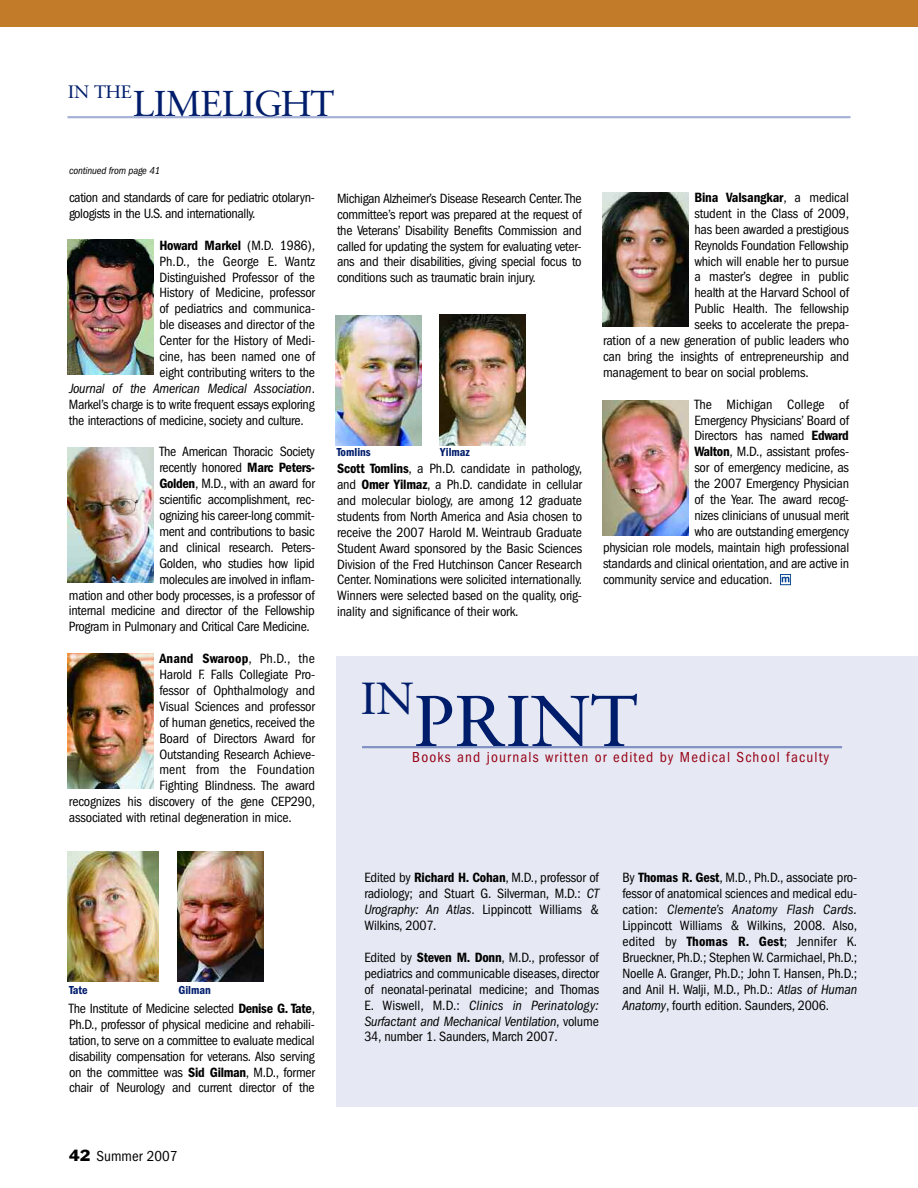
<style>
.page{position:relative;width:918px;height:1188px;background:#fff}
.page>*{position:absolute;margin:0;border:0;box-sizing:border-box;transform-origin:0 0}
.t1{font:72px "Sabon";color:#001d6c}
.t2{font:45px "Sabon";color:#001d6c}
.t3{font:36px "Sabon";letter-spacing:-.02em;color:#001d6c}
.t4{font:18px "Sabon";color:#001d6c}
.t5{font:condensed 15px "Franklin Gothic";letter-spacing:.075em;color:#970116}
.t6{font:condensed 15px "Franklin Gothic";color:#000}
.t7{font:condensed 13.95px/15.9px "Franklin Gothic";letter-spacing:-.015em;color:#000;text-align:justify}
.t8{font:600 condensed 13.95px "Franklin Gothic";letter-spacing:-.01em;color:#000}
.t9{font:condensed 13.95px "Franklin Gothic";letter-spacing:.005em;color:#000}
.t10{font:italic condensed 13.95px "Franklin Gothic";letter-spacing:-.01em;color:#000}
.t11{font:600 condensed 13.95px "Franklin Gothic";letter-spacing:.01em;color:#000}
.t12{font:condensed 13.95px "Franklin Gothic";letter-spacing:.01em;color:#000}
.t13{font:600 condensed 12px "Franklin Gothic";color:#001d6c}
.t14{font:italic condensed 10.5px "Franklin Gothic";letter-spacing:-.01em;color:#000}
.s1{font-weight:400}
.s2{font-style:normal}
.s3{font-weight:600}
.s4{font-style:italic}
.s5{font-stretch:normal}
</style>
<div class="page">
<div style="left:0;top:0;width:918px;height:27px;background:#c27c29"></div>
<hr style="left:68px;top:116px;width:782px;height:2px;background:#a7b3d6">
<img style="left:68px;top:240px;width:85px;height:135px">
<img style="left:68px;top:448px;width:85px;height:135px">
<img style="left:68px;top:653px;width:85px;height:135px">
<img style="left:68px;top:851px;width:91px;height:131px">
<img style="left:177px;top:851px;width:86px;height:131px">
<img style="left:336px;top:315px;width:85px;height:131px">
<img style="left:440px;top:315px;width:85px;height:130px">
<div style="left:337px;top:656px;width:581px;height:451px;background:#e6e9f3"></div>
<hr style="left:362px;top:746px;width:480px;height:2px;background:#8192c4">
<div style="left:780px;top:574px;width:11px;height:11px;border:1px solid #074694"></div>
<svg style="left:782px;top:577px;width:7px;height:5px"></svg>
<img style="left:603px;top:192px;width:85px;height:135px">
<img style="left:603px;top:400px;width:85px;height:136px">
<p class="t4" style="left:68px;top:84px;width:65px">IN THE</p>
<h3 class="t3" style="left:133px;top:89px;width:203px">LIMELIGHT</h3>
<p class="t14" style="left:69px;top:167px;width:93px">continued from page 41</p>
<p class="t7" style="left:69px;top:191px;width:247px">cation and standards of care for pediatric otolaryn&shy;gologists in the U.S. and internationally.</p>
<p class="t8" style="left:159px;top:240px;width:157px">Howard Markel <span class="s1">(M.D. 1986),</span></p>
<p class="t9" style="left:159px;top:256px;width:157px">Ph.D., the George E. Wantz</p>
<p class="t7" style="left:159px;top:270px;width:157px">Distinguished Professor of the</p>
<p class="t7" style="left:159px;top:286px;width:157px">History of Medicine, professor</p>
<p class="t7" style="left:159px;top:302px;width:157px">of pediatrics and communica-</p>
<p class="t7" style="left:159px;top:318px;width:157px">ble diseases and director of the</p>
<p class="t7" style="left:159px;top:334px;width:157px">Center for the History of Medi-</p>
<p class="t7" style="left:159px;top:350px;width:157px">cine, has been named one of</p>
<p class="t7" style="left:159px;top:366px;width:157px">eight contributing writers to the</p>
<p class="t10" style="left:69px;top:384px;width:248px">Journal of the American Medical Association<span class="s2">.</span></p>
<p class="t7" style="left:69px;top:397px;width:247px">Markel’s charge is to write frequent essays exploring</p>
<p class="t7" style="left:69px;top:413px;width:236px">the interactions of medicine, society and culture.</p>
<p class="t7" style="left:159px;top:445px;width:157px">The American Thoracic Society</p>
<p class="t7" style="left:159px;top:461px;width:157px">recently honored <span class="s3">Marc Peters-</span></p>
<p class="t7" style="left:159px;top:477px;width:157px"><span class="s3">Golden</span>, M.D., with an award for</p>
<p class="t7" style="left:159px;top:493px;width:157px">scientific accomplishment, rec-</p>
<p class="t7" style="left:159px;top:509px;width:157px">ognizing his career-long commit-</p>
<p class="t7" style="left:159px;top:525px;width:157px">ment and contributions to basic</p>
<p class="t7" style="left:159px;top:540px;width:157px">and clinical research. Peters-</p>
<p class="t7" style="left:159px;top:556px;width:157px">Golden, who studies how lipid</p>
<p class="t7" style="left:159px;top:572px;width:157px">molecules are involved in inflam-</p>
<p class="t7" style="left:69px;top:588px;width:247px">mation and other body processes, is a professor of</p>
<p class="t7" style="left:69px;top:604px;width:247px">internal medicine and director of the Fellowship</p>
<p class="t7" style="left:69px;top:620px;width:242px">Program in Pulmonary and Critical Care Medicine.</p>
<p class="t11" style="left:159px;top:654px;width:157px">Anand Swaroop<span class="s1">, Ph.D., the</span></p>
<p class="t7" style="left:159px;top:668px;width:157px">Harold F. Falls Collegiate Pro-</p>
<p class="t7" style="left:159px;top:684px;width:157px">fessor of Ophthalmology and</p>
<p class="t7" style="left:159px;top:699px;width:157px">Visual Sciences and professor</p>
<p class="t7" style="left:159px;top:715px;width:157px">of human genetics, received the</p>
<p class="t7" style="left:159px;top:731px;width:157px">Board of Directors Award for</p>
<p class="t7" style="left:159px;top:747px;width:157px">Outstanding Research Achieve-</p>
<p class="t12" style="left:159px;top:765px;width:157px">ment from the Foundation</p>
<p class="t7" style="left:159px;top:779px;width:157px">Fighting Blindness. The award</p>
<p class="t7" style="left:69px;top:795px;width:248px">recognizes his discovery of the gene CEP290,</p>
<p class="t7" style="left:69px;top:811px;width:224px">associated with retinal degeneration in mice.</p>
<p class="t13" style="left:69px;top:985px;width:20px">Tate</p>
<p class="t13" style="left:179px;top:985px;width:34px">Gilman</p>
<p class="t7" style="left:69px;top:1002px;width:248px">The Institute of Medicine selected <span class="s3">Denise G. Tate</span>, Ph.D., professor of physical medicine and rehabili&shy;tation, to serve on a committee to evaluate medical disability compensation for veterans. Also serving on the committee was <span class="s3">Sid Gilman</span>, M.D., former chair of Neurology and current director of the</p>
<p class="t7" style="left:337px;top:191px;width:246px">Michigan Alzheimer’s Disease Research Center.The committee’s report was prepared at the request of the Veterans’ Disability Benefits Commission and called for updating the system for evaluating veter&shy;ans and their disabilities, giving special focus to conditions such as traumatic brain injury.</p>
<p class="t13" style="left:337px;top:448px;width:36px">Tomlins</p>
<p class="t13" style="left:440px;top:448px;width:31px">Yilmaz</p>
<p class="t7" style="left:337px;top:462px;width:247px"><span class="s3">Scott Tomlins</span>, a Ph.D. candidate in pathology, and <span class="s3">Omer Yilmaz</span>, a Ph.D. candidate in cellular and molecular biology, are among 12 graduate students from North America and Asia chosen to receive the 2007 Harold M. Weintraub Graduate Student Award sponsored by the Basic Sciences Division of the Fred Hutchinson Cancer Research Center. Nominations were solicited internationally.<br>Winners were selected based on the quality, orig&shy;inality and significance of their work.</p>
<p class="t8" style="left:694px;top:193px;width:156px">Bina Valsangkar<span class="s1">, a medical</span></p>
<p class="t7" style="left:694px;top:206px;width:156px">student in the Class of 2009,</p>
<p class="t7" style="left:694px;top:222px;width:156px">has been awarded a prestigious</p>
<p class="t7" style="left:694px;top:238px;width:156px">Reynolds Foundation Fellowship</p>
<p class="t7" style="left:694px;top:254px;width:156px">which will enable her to pursue</p>
<p class="t7" style="left:694px;top:270px;width:156px">a master’s degree in public</p>
<p class="t7" style="left:694px;top:286px;width:156px">health at the Harvard School of</p>
<p class="t7" style="left:694px;top:302px;width:156px">Public Health. The fellowship</p>
<p class="t7" style="left:694px;top:318px;width:156px">seeks to accelerate the prepa-</p>
<p class="t7" style="left:603px;top:334px;width:248px">ration of a new generation of public leaders who</p>
<p class="t7" style="left:603px;top:350px;width:248px">can bring the insights of entrepreneurship and</p>
<p class="t7" style="left:603px;top:365px;width:207px">management to bear on social problems.</p>
<p class="t9" style="left:694px;top:399px;width:156px">The Michigan College of</p>
<p class="t7" style="left:694px;top:413px;width:156px">Emergency Physicians’ Board of</p>
<p class="t7" style="left:694px;top:429px;width:156px">Directors has named <span class="s3">Edward</span></p>
<p class="t7" style="left:694px;top:445px;width:156px"><span class="s3">Walton</span>, M.D., assistant profes-</p>
<p class="t7" style="left:694px;top:461px;width:156px">sor of emergency medicine, as</p>
<p class="t7" style="left:694px;top:477px;width:156px">the 2007 Emergency Physician</p>
<p class="t7" style="left:694px;top:493px;width:156px">of the Year. The award recog-</p>
<p class="t7" style="left:694px;top:509px;width:156px">nizes clinicians of unusual merit</p>
<p class="t7" style="left:694px;top:524px;width:156px">who are outstanding emergency</p>
<p class="t7" style="left:603px;top:540px;width:248px">physician role models, maintain high professional</p>
<p class="t7" style="left:603px;top:556px;width:248px">standards and clinical orientation, and are active in</p>
<p class="t7" style="left:603px;top:572px;width:171px">community service and education.</p>
<h2 class="t2" style="left:361px;top:680px;width:54px">IN</h2>
<h1 class="t1" style="left:414px;top:691px;width:225px">PRINT</h1>
<p class="t5" style="left:412px;top:752px;width:418px">Books and journals written or edited by Medical School faculty</p>
<p class="t7" style="left:364px;top:871px;width:236px">Edited by <span class="s3">Richard H. Cohan</span>, M.D., professor of radiology; and Stuart G. Silverman, M.D.: <span class="s4">CT Urography: An Atlas</span>. Lippincott Williams &amp; Wilkins, 2007.</p>
<p class="t7" style="left:364px;top:951px;width:236px">Edited by <span class="s3">Steven M. Donn</span>, M.D., professor of pediatrics and communicable diseases, director of neonatal-perinatal medicine; and Thomas E. Wiswell, M.D.: <span class="s4">Clinics in Perinatology:<br>Surfactant and Mechanical Ventilation</span>, volume 34, number 1. Saunders, March 2007.</p>
<p class="t7" style="left:622px;top:871px;width:236px">By <span class="s3">Thomas R. Gest</span>, M.D., Ph.D., associate pro&shy;fessor of anatomical sciences and medical edu&shy;cation: <span class="s4">Clemente’s Anatomy Flash Cards.<br></span>Lippincott Williams &amp; Wilkins, 2008. Also, edited by <span class="s3">Thomas R. Gest</span>; Jennifer K.<br>Brueckner, Ph.D.; Stephen W. Carmichael, Ph.D.; Noelle A. Granger, Ph.D.; John T. Hansen, Ph.D.; and Anil H. Walji, M.D., Ph.D.: <span class="s4">Atlas of Human Anatomy</span>, fourth edition. Saunders, 2006.</p>
<p class="t6" style="left:69px;top:1151px;width:110px"><span class="s5">42</span> Summer 2007</p>
</div>
